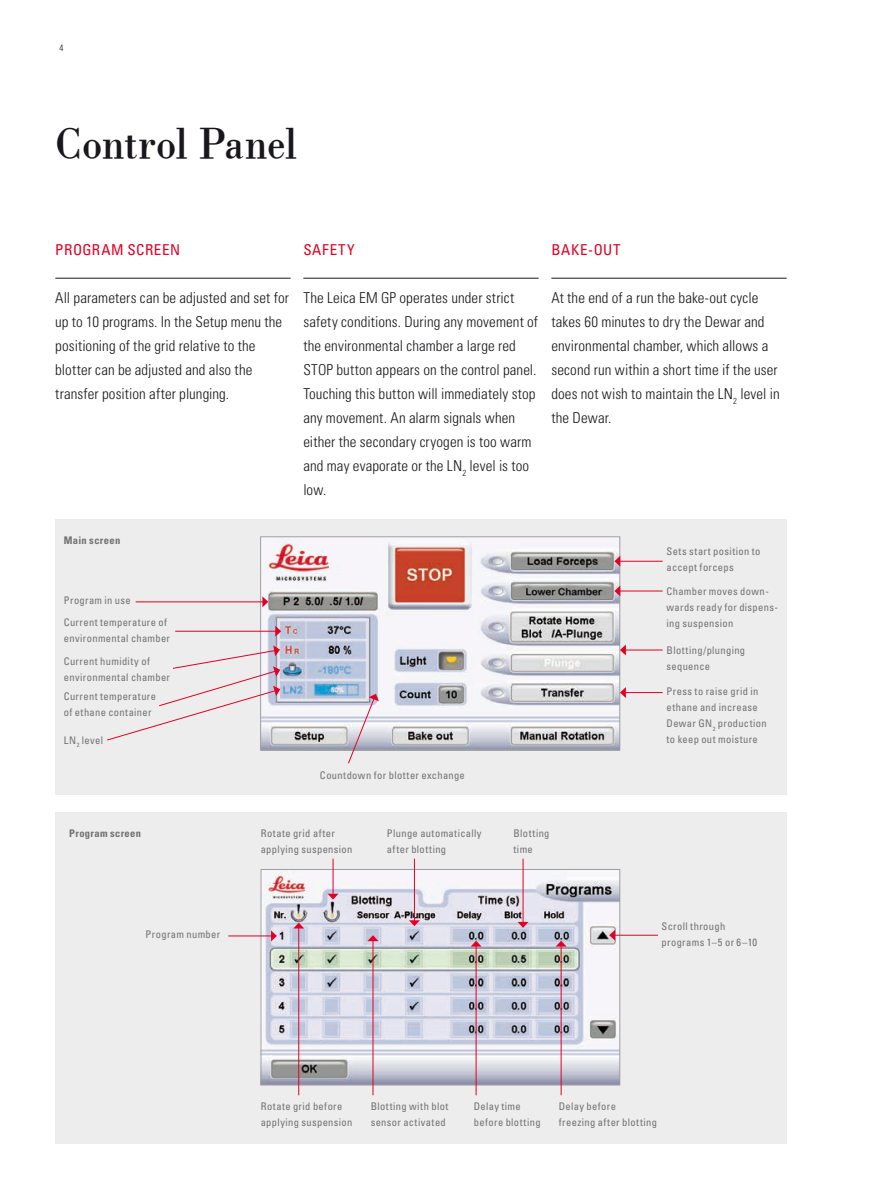
<style>
.page{position:relative;width:893px;height:1191px;background:#fff}
.page>*{position:absolute;margin:0;border:0;box-sizing:border-box;transform-origin:0 0}
.t1{font:45px "Leicana";letter-spacing:-.005em;color:#1a171c}
.t2{font:300 condensed 15px/24px "Univers LT Std";letter-spacing:.005em;color:#1a171c}
.t3{font:condensed 15px "Univers LT Std";letter-spacing:.035em;color:#e20026}
.t4{font:condensed 10.5px/15.9px "Univers LT Std";letter-spacing:.035em;color:#707173}
.t5{font:700 condensed 10.5px "Univers LT Std";letter-spacing:.03em;color:#707173}
.t6{font:300 condensed 9px "Univers LT Std";color:#1a171c}
</style>
<div class="page">
<div style="left:55px;top:519px;width:732px;height:276px;background:#ededee"></div>
<img style="left:262px;top:538px;width:356px;height:210px">
<div style="left:260px;top:536px;width:360px;height:214px;border:1px solid #9d9ea0"></div>
<hr style="left:136px;top:601px;width:127px;height:1px;background:#e20026">
<svg style="left:262px;top:596px;width:6px;height:11px"></svg>
<hr style="left:175px;top:631px;width:101px;height:1px;background:#e20026">
<svg style="left:275px;top:626px;width:6px;height:10px"></svg>
<hr style="left:619px;top:561px;width:44px;height:1px;background:#e20026">
<svg style="left:614px;top:556px;width:6px;height:11px"></svg>
<hr style="left:625px;top:649px;width:38px;height:1px;background:#e20026">
<svg style="left:620px;top:644px;width:6px;height:11px"></svg>
<svg style="left:107px;top:645px;width:173px;height:96px"></svg>
<svg style="left:347px;top:694px;width:32px;height:70px"></svg>
<div style="left:55px;top:812px;width:732px;height:331px;background:#ededee"></div>
<img style="left:263px;top:871px;width:355px;height:212px">
<div style="left:261px;top:869px;width:359px;height:216px;border:1px solid #9d9ea0"></div>
<hr style="left:228px;top:935px;width:44px;height:1px;background:#e20026">
<svg style="left:271px;top:930px;width:6px;height:11px"></svg>
<hr style="left:333px;top:858px;width:1px;height:36px;background:#e20026">
<svg style="left:328px;top:893px;width:11px;height:6px"></svg>
<hr style="left:414px;top:858px;width:1px;height:63px;background:#e20026">
<svg style="left:409px;top:920px;width:11px;height:6px"></svg>
<hr style="left:523px;top:858px;width:1px;height:64px;background:#e20026">
<svg style="left:518px;top:922px;width:10px;height:5px"></svg>
<hr style="left:614px;top:934px;width:44px;height:1px;background:#e20026">
<svg style="left:609px;top:929px;width:6px;height:11px"></svg>
<hr style="left:298px;top:927px;width:1px;height:168px;background:#e20026">
<svg style="left:293px;top:922px;width:11px;height:6px"></svg>
<hr style="left:373px;top:940px;width:1px;height:155px;background:#e20026">
<svg style="left:367px;top:935px;width:11px;height:6px"></svg>
<hr style="left:476px;top:945px;width:1px;height:150px;background:#e20026">
<svg style="left:471px;top:940px;width:11px;height:6px"></svg>
<hr style="left:561px;top:945px;width:1px;height:150px;background:#e20026">
<svg style="left:556px;top:940px;width:11px;height:6px"></svg>
<hr style="left:619px;top:590px;width:44px;height:1px;background:#e20026">
<svg style="left:614px;top:585px;width:6px;height:11px"></svg>
<hr style="left:625px;top:692px;width:38px;height:1px;background:#e20026">
<svg style="left:620px;top:687px;width:6px;height:11px"></svg>
<hr style="left:55px;top:278px;width:236px;height:1px;background:#1a171c">
<hr style="left:303px;top:278px;width:236px;height:1px;background:#1a171c">
<hr style="left:551px;top:278px;width:236px;height:1px;background:#1a171c">
<p class="t6" style="left:60px;top:42px;width:5px">4</p>
<h1 class="t1" style="left:55px;top:116px;width:243px">Control Panel</h1>
<p class="t3" style="left:55px;top:240px;width:126px">Program screen</p>
<p class="t2" style="left:55px;top:285px;width:235px">All parameters can be adjusted and set for up to 10 programs. In the Setup menu the positioning of the grid relative to the blotter can be adjusted and also the transfer position after plunging.</p>
<p class="t3" style="left:303px;top:240px;width:53px">Safety</p>
<p class="t2" style="left:303px;top:285px;width:236px">The Leica EM GP operates under strict safety conditions. During any movement of the environmental chamber a large red STOP button appears on the control panel.<br>Touching this button will immediately stop any movement. An alarm signals when either the secondary cryogen is too warm and may evaporate or the LN<sub>2</sub> level is too low.</p>
<p class="t3" style="left:551px;top:240px;width:67px">Bake-out</p>
<p class="t2" style="left:551px;top:285px;width:230px">At the end of a run the bake-out cycle takes 60 minutes to dry the Dewar and environmental chamber, which allows a second run within a short time if the user does not wish to maintain the LN<sub>2</sub> level in the Dewar.</p>
<p class="t5" style="left:64px;top:534px;width:58px">Main screen</p>
<p class="t4" style="left:64px;top:589px;width:105px;line-height:21.9px">Program in use<br>Current temperature of</p>
<p class="t4" style="left:64px;top:626px;width:108px;line-height:23px">environmental chamber<br>Current humidity of</p>
<p class="t4" style="left:64px;top:667px;width:108px;line-height:19px">environmental chamber<br>Current temperature</p>
<p class="t4" style="left:64px;top:704px;width:89px">of ethane container</p>
<p class="t4" style="left:64px;top:731px;width:41px">LN <sub>2</sub> level</p>
<p class="t4" style="left:320px;top:767px;width:146px">Countdown for blotter exchange</p>
<p class="t4" style="left:667px;top:543px;width:95px">Sets start position to accept forceps</p>
<p class="t4" style="left:667px;top:583px;width:113px">Chamber moves down&shy;wards ready for dispens&shy;ing suspension</p>
<p class="t4" style="left:667px;top:642px;width:80px">Blotting/plunging sequence</p>
<p class="t4" style="left:667px;top:683px;width:102px">Press to raise grid in ethane and increase<br>Dewar GN <sub>2</sub> production to keep out moisture</p>
<p class="t5" style="left:69px;top:827px;width:73px">Program screen</p>
<p class="t4" style="left:261px;top:825px;width:93px">Rotate grid after applying suspension</p>
<p class="t4" style="left:387px;top:825px;width:96px">Plunge automatically after blotting</p>
<p class="t4" style="left:513px;top:825px;width:38px">Blotting time</p>
<p class="t4" style="left:146px;top:926px;width:76px">Program number</p>
<p class="t4" style="left:662px;top:918px;width:97px">Scroll through programs 1–5 or 6–10</p>
<p class="t4" style="left:261px;top:1098px;width:93px">Rotate grid before applying suspension</p>
<p class="t4" style="left:371px;top:1098px;width:79px">Blotting with blot sensor activated</p>
<p class="t4" style="left:474px;top:1098px;width:68px">Delay time before blotting</p>
<p class="t4" style="left:559px;top:1098px;width:100px">Delay before<br>freezing after blotting</p>
</div>
